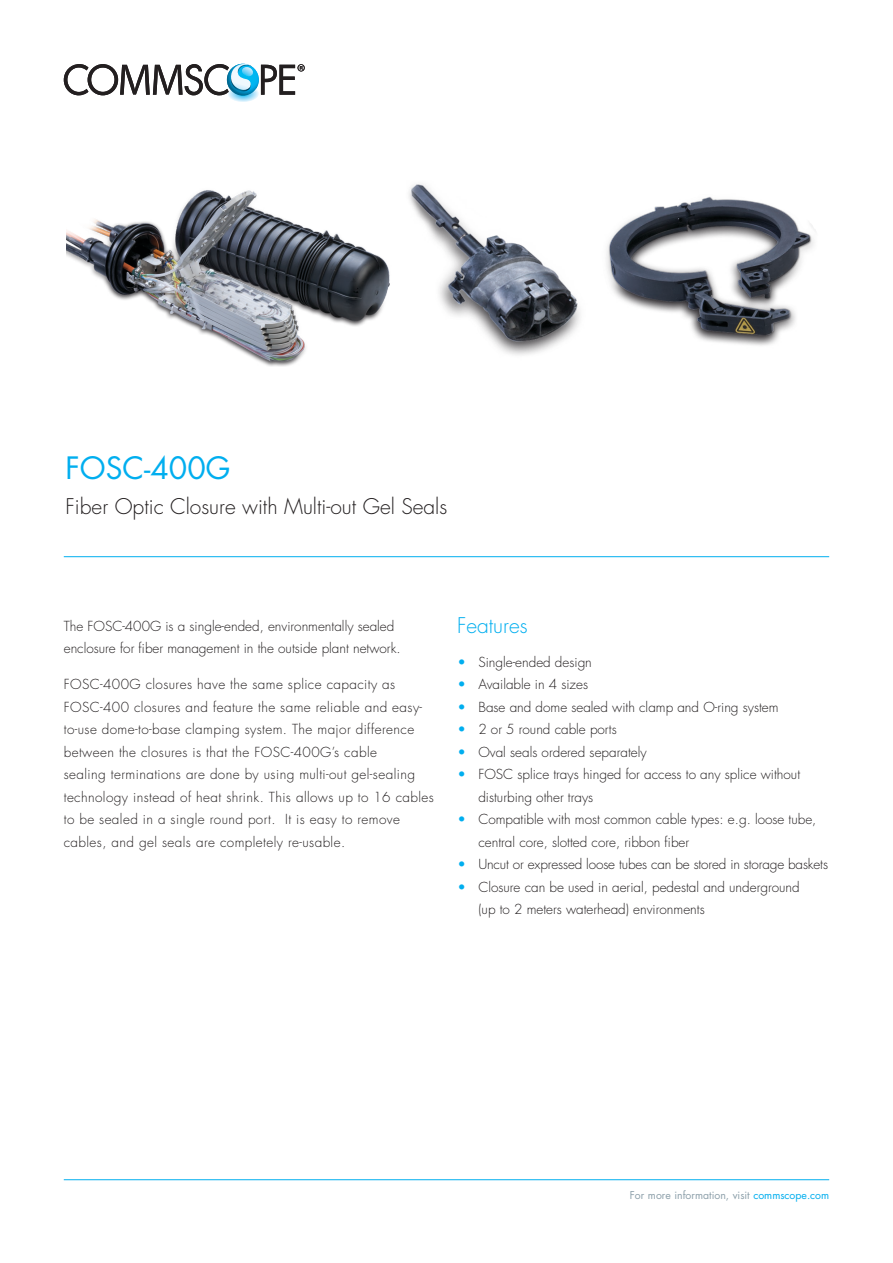
<style>
.page{position:relative;width:893px;height:1263px;background:#fff}
.page>*{position:absolute;margin:0;border:0;box-sizing:border-box;transform-origin:0 0}
.t1{font:30px "Futura Std";color:#00aeef}
.Subtitle{font:300 21px "Futura Std";color:#231f20}
.Subhead_Level_1{font:300 21px "Futura Std";color:#00aeef}
.Body_Light_9_13{font:300 13.5px/22.5px "Futura Std";color:#231f20}
.Body_Light_9_13-2{font:300 13.5px/22.5px "Futura Std";letter-spacing:.03em;color:#231f20}
.t2{font:10.5px "Futura Std";color:#8da0aa}
.s1{font-weight:700;color:#00aeef}
.s2{color:#00aeef}
</style>
<div class="page">
<hr style="left:64px;top:1179px;width:765px;height:1px;background:#00aeef">
<hr style="left:64px;top:556px;width:765px;height:1px;background:#00aeef">
<img style="left:67px;top:190px;width:323px;height:177px">
<img style="left:409px;top:184px;width:171px;height:171px">
<img style="left:606px;top:196px;width:210px;height:150px">
<svg style="left:64px;top:63px;width:241px;height:39px"></svg>
<p class="t1" style="left:66px;top:449px;width:166px">FOSC-400G</p>
<p class="Subtitle" style="left:66px;top:494px;width:383px">Fiber Optic Closure with Multi-out Gel Seals</p>
<p class="Body_Light_9_13" style="left:64px;top:615px;width:338px">The FOSC-400G is a single-ended, environmentally sealed enclosure for fiber management in the outside plant network.</p>
<p class="Body_Light_9_13-2" style="left:64px;top:674px;width:372px">FOSC-400G closures have the same splice capacity as FOSC-400 closures and feature the same reliable and easy&shy;to-use dome-to-base clamping system. The major difference between the closures is that the FOSC-400G’s cable<br>sealing terminations are done by using multi-out gel-sealing technology instead of heat shrink. This allows up to 16 cables to be sealed in a single round port. It is easy to remove cables, and gel seals are completely re-usable.</p>
<p class="Subhead_Level_1" style="left:457px;top:613px;width:72px">Features</p>
<p class="Body_Light_9_13" style="left:457px;top:651px;width:136px"><span class="s1">•</span> Single-ended design</p>
<p class="Body_Light_9_13" style="left:457px;top:674px;width:132px"><span class="s1">•</span> Available in 4 sizes</p>
<p class="Body_Light_9_13" style="left:457px;top:696px;width:323px"><span class="s1">•</span> Base and dome sealed with clamp and O-ring system</p>
<p class="Body_Light_9_13" style="left:457px;top:719px;width:161px"><span class="s1">•</span> 2 or 5 round cable ports</p>
<p class="Body_Light_9_13" style="left:457px;top:741px;width:191px"><span class="s1">•</span> Oval seals ordered separately</p>
<p class="Body_Light_9_13" style="left:478px;top:764px;width:323px;text-indent:-21px"><span class="s1">•</span> FOSC splice trays hinged for access to any splice without disturbing other trays</p>
<p class="Body_Light_9_13" style="left:478px;top:809px;width:340px;text-indent:-21px"><span class="s1">•</span> Compatible with most common cable types: e.g. loose tube, central core, slotted core, ribbon fiber</p>
<p class="Body_Light_9_13" style="left:457px;top:854px;width:372px"><span class="s1">•</span> Uncut or expressed loose tubes can be stored in storage baskets</p>
<p class="Body_Light_9_13" style="left:478px;top:876px;width:323px;text-indent:-21px"><span class="s1">•</span> Closure can be used in aerial, pedestal and underground (up to 2 meters waterhead) environments</p>
<p class="t2" style="left:630px;top:1188px;width:201px">For more information, visit <span class="s2">commscope.com</span></p>
</div>
